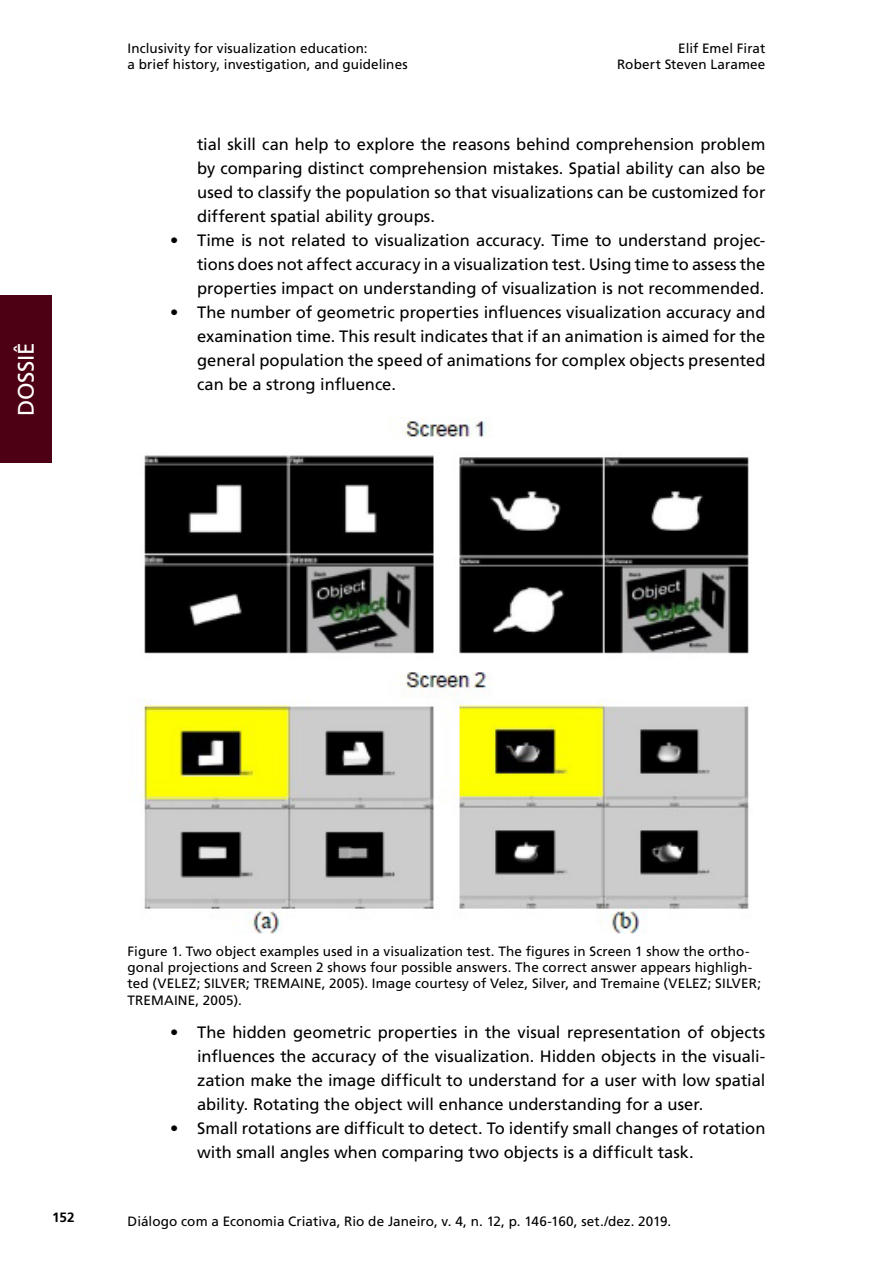
<style>
.page{position:relative;width:893px;height:1263px;background:#fff}
.page>*{position:absolute;margin:0;border:0;box-sizing:border-box;transform-origin:0 0}
.t1{font:22.5px "Frutiger LT Std";letter-spacing:-.005em;color:#fff}
.t2{font:16.5px/24px "Frutiger LT Std";color:#000;text-align:justify}
._20-Legenda_de_tabel{font:13.5px/16.2px "Frutiger LT Std";letter-spacing:.005em;color:#000}
.t3{font:700 13.5px "Frutiger LT Std";color:#000}
</style>
<div class="page">
<div style="left:0;top:295px;width:51px;height:168px;background:#4d0014"></div>
<img style="left:140px;top:417px;width:609px;height:517px">
<h1 class="t1" style="left:13px;top:416px;width:76px;rotate:-90deg">DOSSIÊ</h1>
<p class="_20-Legenda_de_tabel" style="left:128px;top:40px;width:282px">Inclusivity for visualization education:<br>a brief history, investigation, and guidelines</p>
<p class="_20-Legenda_de_tabel" style="left:617px;top:40px;width:150px;text-align:right">Elif Emel Firat<br>Robert Steven Laramee</p>
<p class="t2" style="left:197px;top:132px;width:570px">tial skill can help to explore the reasons behind comprehension problem by comparing distinct comprehension mistakes. Spatial ability can also be used to classify the population so that visualizations can be customized for different spatial ability groups.</p>
<p class="t2" style="left:197px;top:228px;width:570px;text-indent:-27px">• Time is not related to visualization accuracy. Time to understand projec&shy;tions does not affect accuracy in a visualization test. Using time to assess the properties impact on understanding of visualization is not recommended.</p>
<p class="t2" style="left:197px;top:300px;width:570px;text-indent:-27px">• The number of geometric properties influences visualization accuracy and examination time. This result indicates that if an animation is aimed for the general population the speed of animations for complex objects presented can be a strong influence.</p>
<p class="_20-Legenda_de_tabel" style="left:128px;top:943px;width:635px">Figure 1. Two object examples used in a visualization test. The figures in Screen 1 show the ortho&shy;gonal projections and Screen 2 shows four possible answers. The correct answer appears highligh&shy;ted (VELEZ; SILVER; TREMAINE, 2005). Image courtesy of Velez, Silver, and Tremaine (VELEZ; SILVER; TREMAINE, 2005).</p>
<p class="t2" style="left:197px;top:1020px;width:570px;text-indent:-27px">• The hidden geometric properties in the visual representation of objects influences the accuracy of the visualization. Hidden objects in the visuali&shy;zation make the image difficult to understand for a user with low spatial ability. Rotating the object will enhance understanding for a user.</p>
<p class="t2" style="left:197px;top:1116px;width:570px;text-indent:-27px">• Small rotations are difficult to detect. To identify small changes of rotation with small angles when comparing two objects is a difficult task.</p>
<p class="t3" style="left:52px;top:1209px;width:24px">152</p>
<p class="_20-Legenda_de_tabel" style="left:128px;top:1213px;width:545px">Diálogo com a Economia Criativa, Rio de Janeiro, v. 4, n. 12, p. 146-160, set./dez. 2019.</p>
</div>
